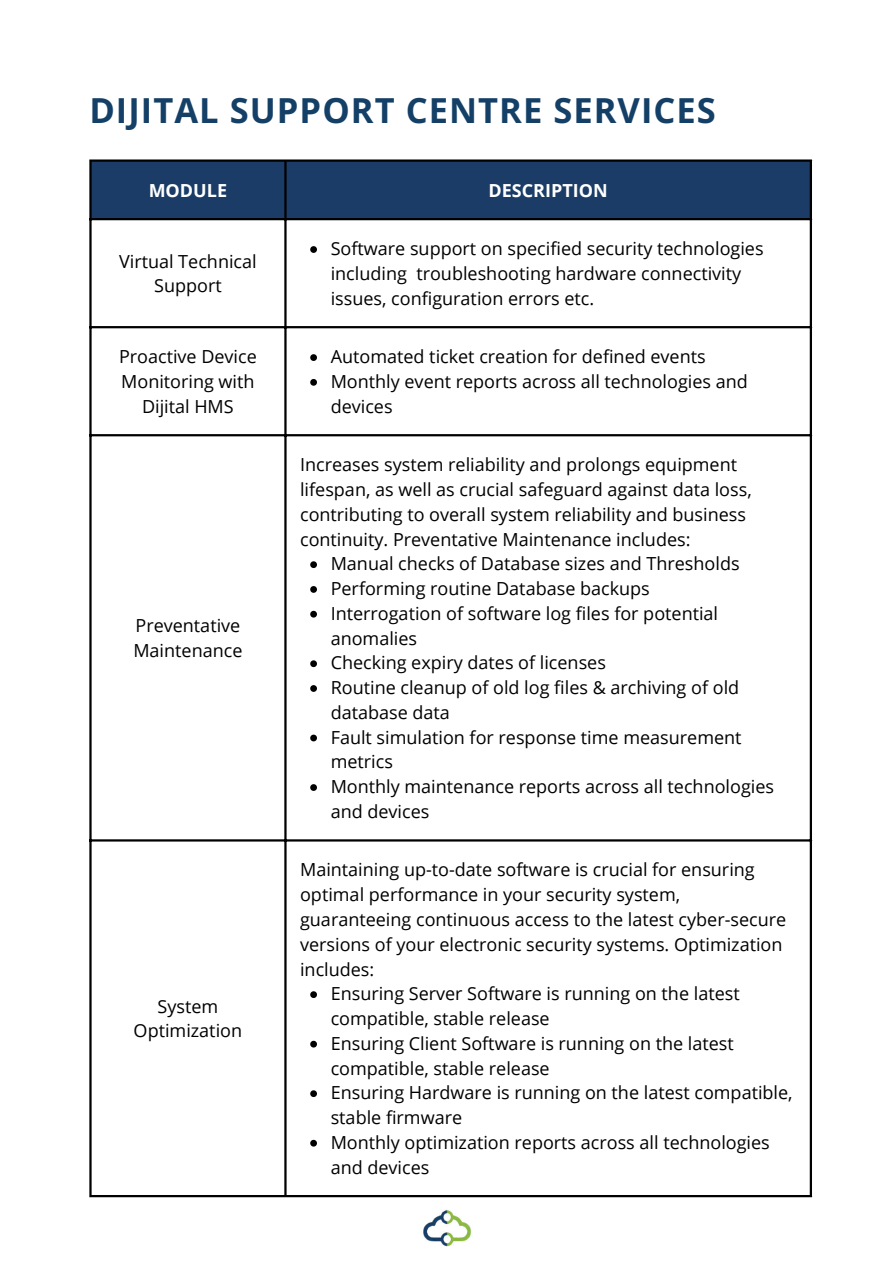
<style>
.page{position:relative;width:894px;height:1264px;background:#fff}
.page>*{position:absolute;margin:0;border:0;box-sizing:border-box;transform-origin:0 0}
.t1{font:700 34.5px "Open Sans";letter-spacing:.03em;color:#143f66}
.t2{font:18px/24.8px "Open Sans";color:#000}
.t3{font:700 18px "Open Sans";color:#fff}
</style>
<div class="page">
<div style="left:92px;top:162px;width:717px;height:56px;background:#1a3c66"></div>
<svg style="left:310px;top:246px;width:7px;height:7px"></svg>
<svg style="left:310px;top:354px;width:7px;height:7px"></svg>
<svg style="left:310px;top:379px;width:7px;height:7px"></svg>
<svg style="left:310px;top:561px;width:7px;height:7px"></svg>
<svg style="left:310px;top:586px;width:7px;height:7px"></svg>
<svg style="left:310px;top:611px;width:7px;height:6px"></svg>
<svg style="left:310px;top:660px;width:7px;height:7px"></svg>
<svg style="left:310px;top:685px;width:7px;height:7px"></svg>
<svg style="left:310px;top:734px;width:7px;height:7px"></svg>
<svg style="left:310px;top:784px;width:7px;height:7px"></svg>
<svg style="left:310px;top:991px;width:7px;height:7px"></svg>
<svg style="left:310px;top:1040px;width:7px;height:7px"></svg>
<svg style="left:310px;top:1090px;width:7px;height:7px"></svg>
<svg style="left:310px;top:1139px;width:7px;height:7px"></svg>
<hr style="left:89px;top:162px;width:3px;height:1032px;background:#000">
<hr style="left:284px;top:162px;width:2px;height:1032px;background:#000">
<hr style="left:809px;top:162px;width:2px;height:1032px;background:#000">
<hr style="left:89px;top:159px;width:722px;height:3px;background:#000">
<hr style="left:89px;top:218px;width:722px;height:2px;background:#000">
<hr style="left:89px;top:326px;width:722px;height:2px;background:#000">
<hr style="left:89px;top:434px;width:722px;height:2px;background:#000">
<hr style="left:89px;top:839px;width:722px;height:2px;background:#000">
<hr style="left:89px;top:1194px;width:722px;height:3px;background:#000">
<img style="left:423px;top:1210px;width:49px;height:37px">
<h1 class="t1" style="left:89px;top:86px;width:628px">DIJITAL SUPPORT CENTRE SERVICES</h1>
<p class="t3" style="left:149px;top:177px;width:80px">MODULE</p>
<p class="t3" style="left:488px;top:177px;width:121px">DESCRIPTION</p>
<p class="t2" style="left:119px;top:248px;width:139px;text-align:center">Virtual Technical<br>Support</p>
<p class="t2" style="left:330px;top:236px;width:434px">Software support on specified security technologies including troubleshooting hardware connectivity issues, configuration errors etc.</p>
<p class="t2" style="left:119px;top:344px;width:139px;text-align:center">Proactive Device<br>Monitoring with<br>Dijital HMS</p>
<p class="t2" style="left:330px;top:344px;width:418px">Automated ticket creation for defined events<br>Monthly event reports across all technologies and devices</p>
<p class="t2" style="left:133px;top:613px;width:111px">Preventative<br>Maintenance</p>
<p class="t2" style="left:134px;top:993px;width:110px;text-align:center">System<br>Optimization</p>
<p class="t2" style="left:300px;top:452px;width:453px">Increases system reliability and prolongs equipment lifespan, as well as crucial safeguard against data loss, contributing to overall system reliability and business continuity. Preventative Maintenance includes:</p>
<p class="t2" style="left:330px;top:551px;width:445px">Manual checks of Database sizes and Thresholds Performing routine Database backups<br>Interrogation of software log files for potential anomalies<br>Checking expiry dates of licenses<br>Routine cleanup of old log files &amp; archiving of old database data<br>Fault simulation for response time measurement metrics<br>Monthly maintenance reports across all technologies and devices</p>
<p class="t2" style="left:300px;top:857px;width:456px">Maintaining up-to-date software is crucial for ensuring</p>
<p class="t2" style="left:300px;top:881px;width:381px">optimal performance in your security system,</p>
<p class="t2" style="left:300px;top:906px;width:487px">guaranteeing continuous access to the latest cyber-secure</p>
<p class="t2" style="left:300px;top:931px;width:484px">versions of your electronic security systems. Optimization</p>
<p class="t2" style="left:300px;top:956px;width:76px">includes:</p>
<p class="t2" style="left:330px;top:980px;width:410px">Ensuring Server Software is running on the latest</p>
<p class="t2" style="left:330px;top:1005px;width:220px">compatible, stable release</p>
<p class="t2" style="left:330px;top:1030px;width:404px">Ensuring Client Software is running on the latest</p>
<p class="t2" style="left:330px;top:1055px;width:220px">compatible, stable release</p>
<p class="t2" style="left:330px;top:1079px;width:463px">Ensuring Hardware is running on the latest compatible,</p>
<p class="t2" style="left:330px;top:1104px;width:133px">stable firmware</p>
<p class="t2" style="left:330px;top:1129px;width:440px">Monthly optimization reports across all technologies</p>
<p class="t2" style="left:330px;top:1154px;width:100px">and devices</p>
</div>
